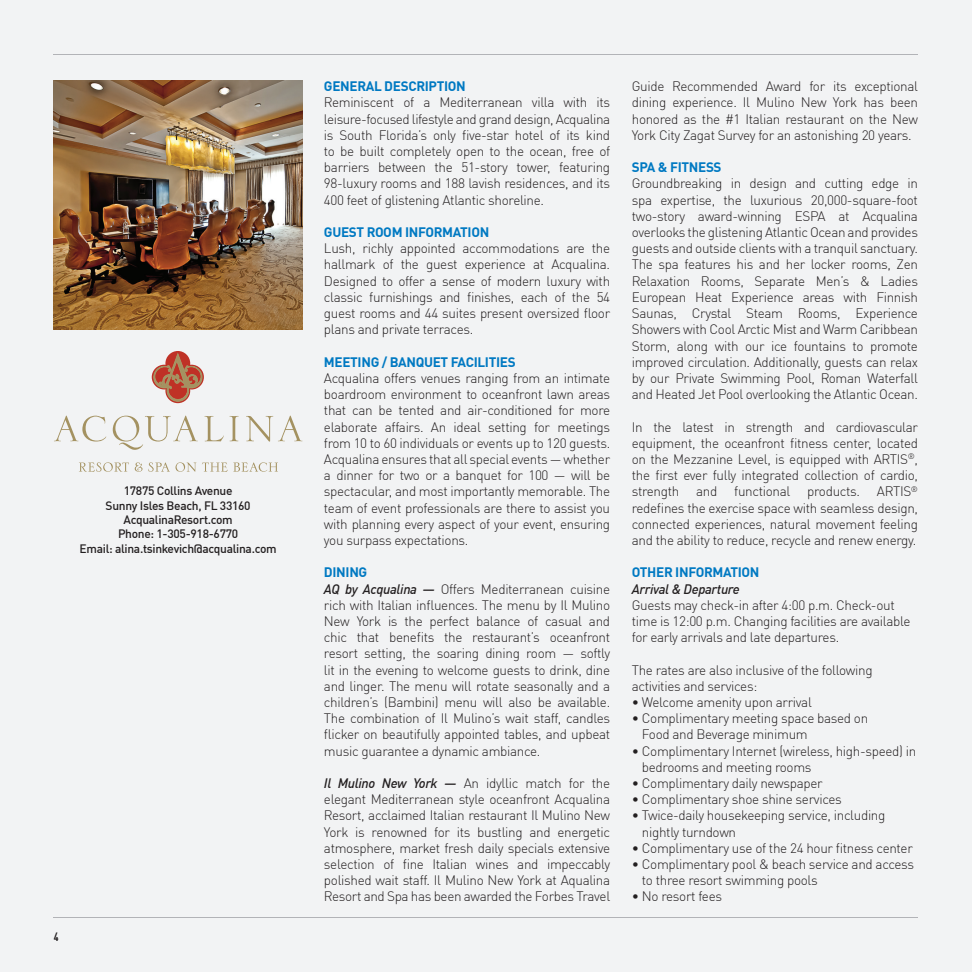
<style>
.page{position:relative;width:972px;height:972px;background:#f2f3f4}
.page>*{position:absolute;margin:0;border:0;box-sizing:border-box;transform-origin:0 0}
.t1{font:300 13.5px/16.2px "DIN Offc";letter-spacing:-.025em;color:#231f20;text-align:justify}
.t2{font:700 13.5px "DIN Offc";letter-spacing:-.025em;color:#0079c2}
.t3{font:italic 500 13.5px "DIN Offc";letter-spacing:-.025em;color:#231f20}
.t4{font:500 12px/14.4px "DIN Offc";letter-spacing:-.025em;color:#231f20;text-align:center}
.t5{font:700 12px "DIN Cond";color:#231f20}
.s1{font-weight:500;font-style:italic}
</style>
<div class="page">
<img style="left:54px;top:81px;width:248px;height:248px">
<svg style="left:152px;top:351px;width:52px;height:52px"></svg>
<svg style="left:54px;top:416px;width:52px;height:25px"></svg>
<svg style="left:113px;top:416px;width:85px;height:34px"></svg>
<svg style="left:205px;top:416px;width:19px;height:25px"></svg>
<svg style="left:230px;top:416px;width:9px;height:25px"></svg>
<svg style="left:246px;top:416px;width:56px;height:26px"></svg>
<svg style="left:79px;top:462px;width:50px;height:10px"></svg>
<svg style="left:135px;top:462px;width:7px;height:10px"></svg>
<svg style="left:148px;top:462px;width:48px;height:10px"></svg>
<svg style="left:202px;top:462px;width:76px;height:10px"></svg>
<hr style="left:54px;top:54px;width:864px;height:1px;background:#b2b3b7">
<hr style="left:54px;top:917px;width:864px;height:1px;background:#b2b3b7">
<p class="t4" style="left:106px;top:483px;width:147px">17875 Collins Avenue<br>Sunny Isles Beach, FL 33160</p>
<p class="t4" style="left:80px;top:512px;width:199px">AcqualinaResort.com<br>Phone: 1-305-918-6770<br>Email: alina.tsinkevich@acqualina.com</p>
<p class="t5" style="left:54px;top:929px;width:6px">4</p>
<p class="t2" style="left:324px;top:78px;width:143px">GENERAL DESCRIPTION</p>
<p class="t1" style="left:324px;top:94px;width:288px">Reminiscent of a Mediterranean villa with its leisure-focused lifestyle and grand design, Acqualina is South Florida’s only five-star hotel of its kind to be built completely open to the ocean, free of barriers between the 51-story tower, featuring 98-luxury rooms and 188 lavish residences, and its 400 feet of glistening Atlantic shoreline.</p>
<p class="t2" style="left:324px;top:223px;width:167px">GUEST ROOM INFORMATION</p>
<p class="t1" style="left:324px;top:240px;width:288px">Lush, richly appointed accommodations are the hallmark of the guest experience at Acqualina.<br>Designed to offer a sense of modern luxury with classic furnishings and finishes, each of the 54 guest rooms and 44 suites present oversized floor plans and private terraces.</p>
<p class="t2" style="left:324px;top:353px;width:193px">MEETING / BANQUET FACILITIES</p>
<p class="t1" style="left:324px;top:370px;width:288px">Acqualina offers venues ranging from an intimate boardroom environment to oceanfront lawn areas that can be tented and air-conditioned for more elaborate affairs. An ideal setting for meetings from 10 to 60 individuals or events up to 120 guests.<br>Acqualina ensures that all special events — whether a dinner for two or a banquet for 100 — will be spectacular, and most importantly memorable. The team of event professionals are there to assist you with planning every aspect of your event, ensuring you surpass expectations.</p>
<p class="t2" style="left:324px;top:564px;width:45px">DINING</p>
<p class="t1" style="left:324px;top:580px;width:288px"><span class="s1">AQ by Acqualina —</span> Offers Mediterranean cuisine rich with Italian influences. The menu by Il Mulino New York is the perfect balance of casual and chic that benefits the restaurant’s oceanfront resort setting, the soaring dining room — softly lit in the evening to welcome guests to drink, dine and linger. The menu will rotate seasonally and a children’s (Bambini) menu will also be available.<br>The combination of Il Mulino’s wait staff, candles flicker on beautifully appointed tables, and upbeat music guarantee a dynamic ambiance.</p>
<p class="t1" style="left:324px;top:775px;width:288px"><span class="s1">Il Mulino New York —</span> An idyllic match for the elegant Mediterranean style oceanfront Acqualina Resort, acclaimed Italian restaurant Il Mulino New York is renowned for its bustling and energetic atmosphere, market fresh daily specials extensive selection of fine Italian wines and impeccably polished wait staff. Il Mulino New York at Aqualina Resort and Spa has been awarded the Forbes Travel</p>
<p class="t1" style="left:632px;top:78px;width:288px">Guide Recommended Award for its exceptional dining experience. Il Mulino New York has been honored as the #1 Italian restaurant on the New York City Zagat Survey for an astonishing 20 years.</p>
<p class="t2" style="left:632px;top:159px;width:91px">SPA &amp; FITNESS</p>
<p class="t1" style="left:632px;top:175px;width:288px">Groundbreaking in design and cutting edge in spa expertise, the luxurious 20,000-square-foot two-story award-winning ESPA at Acqualina overlooks the glistening Atlantic Ocean and provides guests and outside clients with a tranquil sanctuary.<br>The spa features his and her locker rooms, Zen Relaxation Rooms, Separate Men’s &amp; Ladies European Heat Experience areas with Finnish Saunas, Crystal Steam Rooms, Experience Showers with Cool Arctic Mist and Warm Caribbean Storm, along with our ice fountains to promote improved circulation. Additionally, guests can relax by our Private Swimming Pool, Roman Waterfall and Heated Jet Pool overlooking the Atlantic Ocean.</p>
<p class="t1" style="left:632px;top:418px;width:288px">In the latest in strength and cardiovascular equipment, the oceanfront fitness center, located on the Mezzanine Level, is equipped with ARTIS<sup>®</sup>, the first ever fully integrated collection of cardio, strength and functional products. ARTIS<sup>® </sup>redefines the exercise space with seamless design, connected experiences, natural movement feeling and the ability to reduce, recycle and renew energy.</p>
<p class="t2" style="left:632px;top:564px;width:129px">OTHER INFORMATION</p>
<p class="t3" style="left:632px;top:580px;width:110px">Arrival &amp; Departure</p>
<p class="t1" style="left:632px;top:597px;width:280px;text-align:left">Guests may check-in after 4:00 p.m. Check-out time is 12:00 p.m. Changing facilities are available for early arrivals and late departures.</p>
<p class="t1" style="left:632px;top:661px;width:242px">The rates are also inclusive of the following activities and services:</p>
<p class="t1" style="left:632px;top:694px;width:182px">• Welcome amenity upon arrival</p>
<p class="t1" style="left:642px;top:710px;width:228px;text-indent:-10px">• Complimentary meeting space based on<br>Food and Beverage minimum</p>
<p class="t1" style="left:642px;top:742px;width:276px;text-indent:-10px">• Complimentary Internet (wireless, high-speed) in bedrooms and meeting rooms</p>
<p class="t1" style="left:632px;top:775px;width:192px">• Complimentary daily newspaper</p>
<p class="t1" style="left:632px;top:791px;width:212px">• Complimentary shoe shine services</p>
<p class="t1" style="left:642px;top:807px;width:245px;text-indent:-10px">• Twice-daily housekeeping service, including nightly turndown</p>
<p class="t1" style="left:632px;top:840px;width:283px">• Complimentary use of the 24 hour fitness center</p>
<p class="t1" style="left:642px;top:856px;width:274px;text-indent:-10px">• Complimentary pool &amp; beach service and access to three resort swimming pools</p>
<p class="t1" style="left:632px;top:888px;width:92px">• No resort fees</p>
</div>
